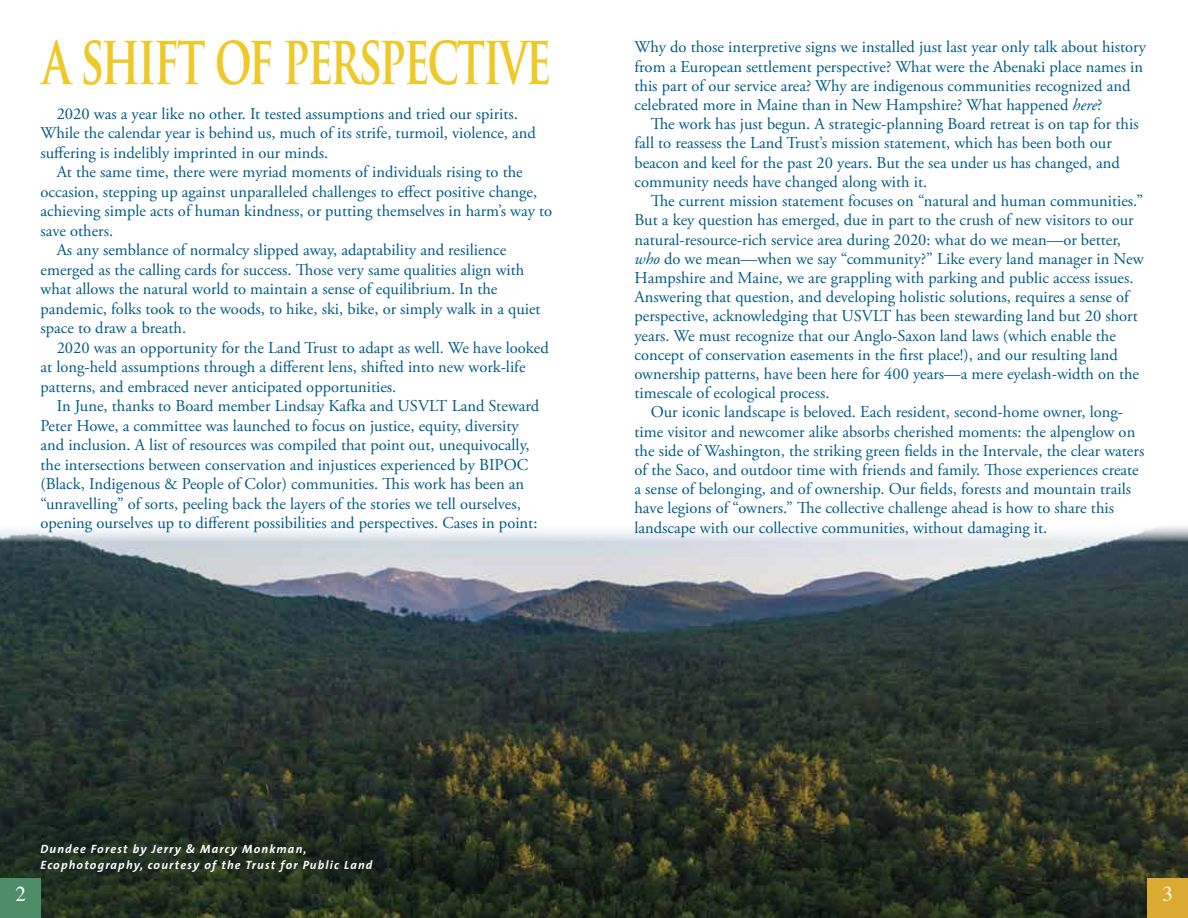
<style>
.page{position:relative;width:1188px;height:918px;background:#fff}
.page>*{position:absolute;margin:0;border:0;box-sizing:border-box;transform-origin:0 0}
.t1{font:700 67.5px "Trajan Pro";letter-spacing:-.05em;color:#efc928;scale:.67 1}
.t2{font:21px "Times";color:#fff}
.t3{font:16.5px/19.2px "Adobe Garamond Pro";color:#005983}
.t4{font:italic 700 12px/16.5px "The Sans";letter-spacing:.1em;color:#fff}
.s1{font-style:italic}
</style>
<div class="page">
<img style="left:0;top:526px;width:1188px;height:392px">
<div style="left:0;top:878px;width:40px;height:40px;background:#4d8e68"></div>
<div style="left:1148px;top:878px;width:40px;height:40px;background:#dbaa32"></div>
<h1 class="t1" style="left:43px;top:17px;width:761px">A SHIFT OF PERSPECTIVE</h1>
<p class="t3" style="left:40px;top:104px;width:497px;text-indent:16px">2020 was a year like no other. It tested assumptions and tried our spirits.<br>While the calendar year is behind us, much of its strife, turmoil, violence, and suffering is indelibly imprinted in our minds.</p>
<p class="t3" style="left:57px;top:163px;width:468px">At the same time, there were myriad moments of individuals rising to the</p>
<p class="t3" style="left:40px;top:183px;width:498px">occasion, stepping up against unparalleled challenges to effect positive change,</p>
<p class="t3" style="left:40px;top:202px;width:513px">achieving simple acts of human kindness, or putting themselves in harm’s way to</p>
<p class="t3" style="left:40px;top:222px;width:74px">save others.</p>
<p class="t3" style="left:57px;top:241px;width:451px">As any semblance of normalcy slipped away, adaptability and resilience</p>
<p class="t3" style="left:40px;top:261px;width:485px">emerged as the calling cards for success. Those very same qualities align with</p>
<p class="t3" style="left:40px;top:280px;width:459px">what allows the natural world to maintain a sense of equilibrium. In the</p>
<p class="t3" style="left:40px;top:300px;width:502px">pandemic, folks took to the woods, to hike, ski, bike, or simply walk in a quiet</p>
<p class="t3" style="left:40px;top:319px;width:147px">space to draw a breath.</p>
<p class="t3" style="left:57px;top:339px;width:494px">2020 was an opportunity for the Land Trust to adapt as well. We have looked</p>
<p class="t3" style="left:40px;top:358px;width:487px">at long-held assumptions through a different lens, shifted into new work-life</p>
<p class="t3" style="left:40px;top:378px;width:357px">patterns, and embraced never anticipated opportunities.</p>
<p class="t3" style="left:57px;top:397px;width:484px">In June, thanks to Board member Lindsay Kafka and USVLT Land Steward</p>
<p class="t3" style="left:40px;top:417px;width:480px">Peter Howe, a committee was launched to focus on justice, equity, diversity</p>
<p class="t3" style="left:40px;top:436px;width:491px">and inclusion. A list of resources was compiled that point out, unequivocally,</p>
<p class="t3" style="left:40px;top:456px;width:489px">the intersections between conservation and injustices experienced by BIPOC</p>
<p class="t3" style="left:40px;top:475px;width:485px">(Black, Indigenous &amp; People of Color) communities. This work has been an</p>
<p class="t3" style="left:40px;top:495px;width:482px">“unravelling” of sorts, peeling back the layers of the stories we tell ourselves,</p>
<p class="t3" style="left:40px;top:514px;width:498px">opening ourselves up to different possibilities and perspectives. Cases in point:</p>
<p class="t3" style="left:634px;top:38px;width:513px">Why do those interpretive signs we installed just last year only talk about history from a European settlement perspective? What were the Abenaki place names in this part of our service area? Why are indigenous communities recognized and celebrated more in Maine than in New Hampshire? What happened <span class="s1">here</span>?</p>
<p class="t3" style="left:634px;top:115px;width:506px;text-indent:16px">The work has just begun. A strategic-planning Board retreat is on tap for this fall to reassess the Land Trust’s mission statement, which has been both our beacon and keel for the past 20 years. But the sea under us has changed, and community needs have changed along with it.</p>
<p class="t3" style="left:634px;top:192px;width:511px;text-indent:16px">The current mission statement focuses on “natural and human communities.” But a key question has emerged, due in part to the crush of new visitors to our natural-resource-rich service area during 2020: what do we mean—or better, <span class="s1">who</span> do we mean—when we say “community?” Like every land manager in New Hampshire and Maine, we are grappling with parking and public access issues.<br>Answering that question, and developing holistic solutions, requires a sense of perspective, acknowledging that USVLT has been stewarding land but 20 short years. We must recognize that our Anglo-Saxon land laws (which enable the concept of conservation easements in the first place!), and our resulting land ownership patterns, have been here for 400 years—a mere eyelash-width on the timescale of ecological process.</p>
<p class="t3" style="left:634px;top:403px;width:511px;text-indent:16px">Our iconic landscape is beloved. Each resident, second-home owner, long&shy;time visitor and newcomer alike absorbs cherished moments: the alpenglow on the side of Washington, the striking green fields in the Intervale, the clear waters of the Saco, and outdoor time with friends and family. Those experiences create a sense of belonging, and of ownership. Our fields, forests and mountain trails have legions of “owners.” The collective challenge ahead is how to share this landscape with our collective communities, without damaging it.</p>
<p class="t2" style="left:16px;top:874px;width:12px">2</p>
<p class="t4" style="left:40px;top:840px;width:333px">Dundee Forest by Jerry &amp; Marcy Monkman,<br>Ecophotography, courtesy of the Trust for Public Land</p>
<p class="t2" style="left:1163px;top:874px;width:12px">3</p>
</div>
